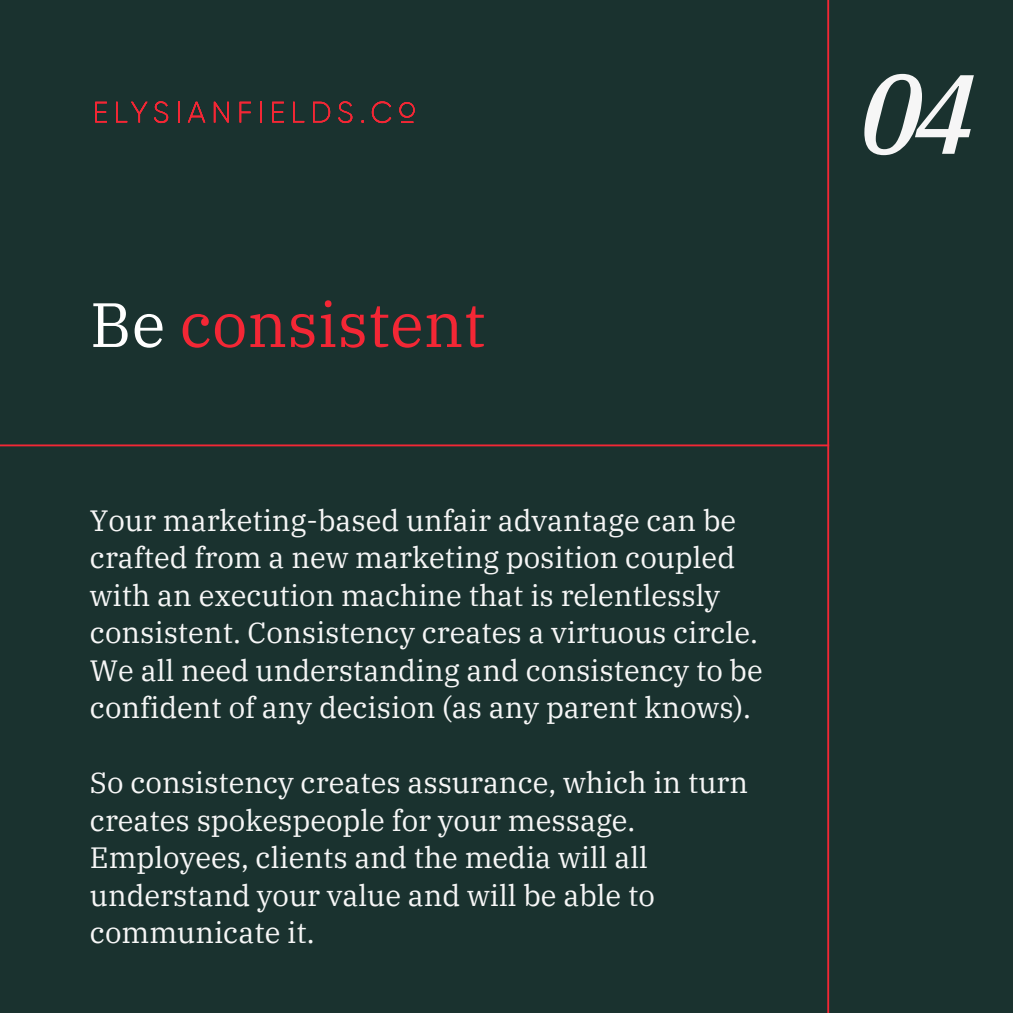
<style>
.page{position:relative;width:1013px;height:1013px;background:#fff}
.page>*{position:absolute;margin:0;border:0;box-sizing:border-box;transform-origin:0 0}
.t1{font:italic 500 112.5px "IBM Plex Serif";color:#f6f6f6}
.t2{font:62.5px "IBM Plex Serif";color:#f32735}
.t3{font:29.25px/37.5px "IBM Plex Serif";color:#f6f6f6}
.s1{color:#fff}
</style>
<div class="page">
<div style="left:0;top:0;width:1012px;height:1012px;background:#1a322f"></div>
<hr style="left:827px;top:0;width:2px;height:1012px;background:#f32735">
<hr style="left:0;top:444px;width:829px;height:2px;background:#f32735">
<svg style="left:95px;top:102px;width:12px;height:20px"></svg>
<svg style="left:116px;top:102px;width:31px;height:20px"></svg>
<svg style="left:154px;top:101px;width:14px;height:22px"></svg>
<svg style="left:178px;top:102px;width:1px;height:20px"></svg>
<svg style="left:188px;top:102px;width:17px;height:20px"></svg>
<svg style="left:214px;top:102px;width:15px;height:20px"></svg>
<svg style="left:240px;top:102px;width:11px;height:20px"></svg>
<svg style="left:260px;top:102px;width:1px;height:20px"></svg>
<svg style="left:272px;top:102px;width:12px;height:20px"></svg>
<svg style="left:293px;top:102px;width:11px;height:20px"></svg>
<svg style="left:313px;top:102px;width:17px;height:20px"></svg>
<svg style="left:338px;top:101px;width:14px;height:22px"></svg>
<svg style="left:372px;top:101px;width:19px;height:22px"></svg>
<svg style="left:399px;top:102px;width:16px;height:21px"></svg>
<p class="t2" style="left:90px;top:283px;width:397px"><span class="s1">Be</span> consistent</p>
<p class="t3" style="left:90px;top:501px;width:674px">Your marketing-based unfair advantage can be crafted from a new marketing position coupled with an execution machine that is relentlessly consistent. Consistency creates a virtuous circle.<br>We all need understanding and consistency to be confident of any decision (as any parent knows).</p>
<p class="t3" style="left:90px;top:763px;width:659px">So consistency creates assurance, which in turn creates spokespeople for your message.<br>Employees, clients and the media will all understand your value and will be able to communicate it.</p>
<p class="t1" style="left:859px;top:38px;width:118px">04</p>
</div>
